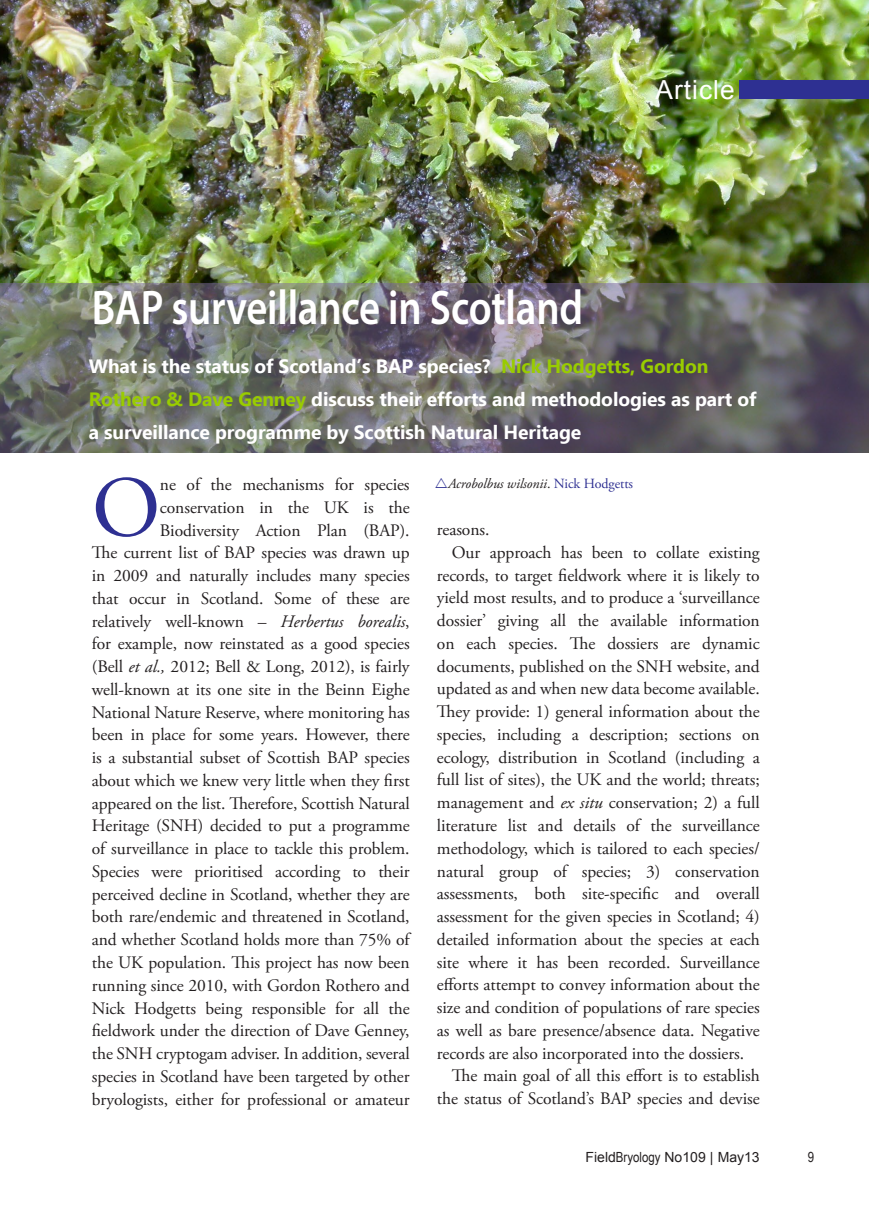
<style>
.page{position:relative;width:869px;height:1216px;background:#fff}
.page>*{position:absolute;margin:0;border:0;box-sizing:border-box;transform-origin:0 0}
.Article_Text_Drop_Ca{font:86.1px "Adobe Garamond Pro";color:#2e3092}
.Article_Main_Title{font:600 48.82px "Myriad Pro";letter-spacing:-.005em;color:#fff;scale:.83 1}
.t1{font:26.25px "Arial";letter-spacing:.04em;color:#fff}
.Article_Intro{font:700 19.25px/33.2px "Ebrima";letter-spacing:-.005em;color:#fff}
.Article_Text_Drop_Ca-2{font:17.5px/22.8px "Adobe Garamond Pro";letter-spacing:-.005em;color:#231f20;text-align:right}
.Article_Text{font:17.5px/22.8px "Adobe Garamond Pro";letter-spacing:-.005em;color:#231f20;text-align:justify}
.Figure_Legend{font:italic 14px "Adobe Garamond Pro";letter-spacing:-.005em;color:#231f20}
.t2{font:14px "Arial";color:#231f20}
.t3{font:14px "Arial Narrow";color:#231f20}
.s1{color:#9c0}
.s2{font-style:italic}
.s3{font-style:normal}
.s4{font-style:normal;color:#2e3092}
.s5{font-family:"Arial Narrow"}
</style>
<div class="page">
<img style="left:0;top:0;width:868px;height:283px">
<div style="left:739px;top:81px;width:129px;height:18px;background:#2e3092"></div>
<svg style="left:0;top:283px;width:868px;height:169px;background:#6a6a6a"></svg>
<p class="t1" style="left:655px;top:72px;width:81px">Article</p>
<p class="Article_Main_Title" style="left:92px;top:276px;width:593px">BAP surveillance in Scotland</p>
<p class="Article_Intro" style="left:89px;top:350px;width:668px">What is the status of Scotland’s BAP species? <span class="s1">Nick Hodgetts, Gordon<br>Rothero &amp; Dave Genney</span> discuss their efforts and methodologies as part of a surveillance programme by Scottish Natural Heritage</p>
<p class="Article_Text_Drop_Ca" style="left:92px;top:456px;width:70px">O</p>
<p class="Article_Text_Drop_Ca-2" style="left:92px;top:473px;width:319px">ne of the mechanisms for species conservation in the UK is the Biodiversity Action Plan (BAP).<br>The current list of BAP species was drawn up in 2009 and naturally includes many species that occur in Scotland. Some of these are relatively well-known – <span class="s2">Herbertus borealis</span>, for example, now reinstated as a good species (Bell <span class="s2">et al.,</span> 2012; Bell &amp; Long, 2012), is fairly well-known at its one site in the Beinn Eighe National Nature Reserve, where monitoring has been in place for some years. However, there is a substantial subset of Scottish BAP species about which we knew very little when they first appeared on the list. Therefore, Scottish Natural Heritage (SNH) decided to put a programme of surveillance in place to tackle this problem.<br>Species were prioritised according to their perceived decline in Scotland, whether they are both rare/endemic and threatened in Scotland, and whether Scotland holds more than 75% of the UK population. This project has now been running since 2010, with Gordon Rothero and Nick Hodgetts being responsible for all the fieldwork under the direction of Dave Genney, the SNH cryptogam adviser. In addition, several species in Scotland have been targeted by other bryologists, either for professional or amateur</p>
<p class="Figure_Legend" style="left:448px;top:475px;width:186px">Acrobolbus wilsonii<span class="s3">.</span> <span class="s4">Nick Hodgetts</span></p>
<p class="Article_Text_Drop_Ca-2" style="left:437px;top:518px;width:54px">reasons.</p>
<p class="Article_Text" style="left:437px;top:541px;width:324px;text-indent:15px">Our approach has been to collate existing records, to target fieldwork where it is likely to yield most results, and to produce a ‘surveillance dossier’ giving all the available information on each species. The dossiers are dynamic documents, published on the SNH website, and updated as and when new data become available.<br>They provide: 1) general information about the species, including a description; sections on ecology, distribution in Scotland (including a full list of sites), the UK and the world; threats; management and <span class="s2">ex situ</span> conservation; 2) a full literature list and details of the surveillance methodology, which is tailored to each species/ natural group of species; 3) conservation assessments, both site-specific and overall assessment for the given species in Scotland; 4) detailed information about the species at each site where it has been recorded. Surveillance efforts attempt to convey information about the size and condition of populations of rare species as well as bare presence/absence data. Negative records are also incorporated into the dossiers.</p>
<p class="Article_Text" style="left:437px;top:1064px;width:324px;text-align:right">The main goal of all this effort is to establish the status of Scotland’s BAP species and devise</p>
<p class="t2" style="left:585px;top:1147px;width:176px">Field<span class="s5">Bryology</span> No109 | May13</p>
<p class="t3" style="left:807px;top:1146px;width:8px">9</p>
</div>
